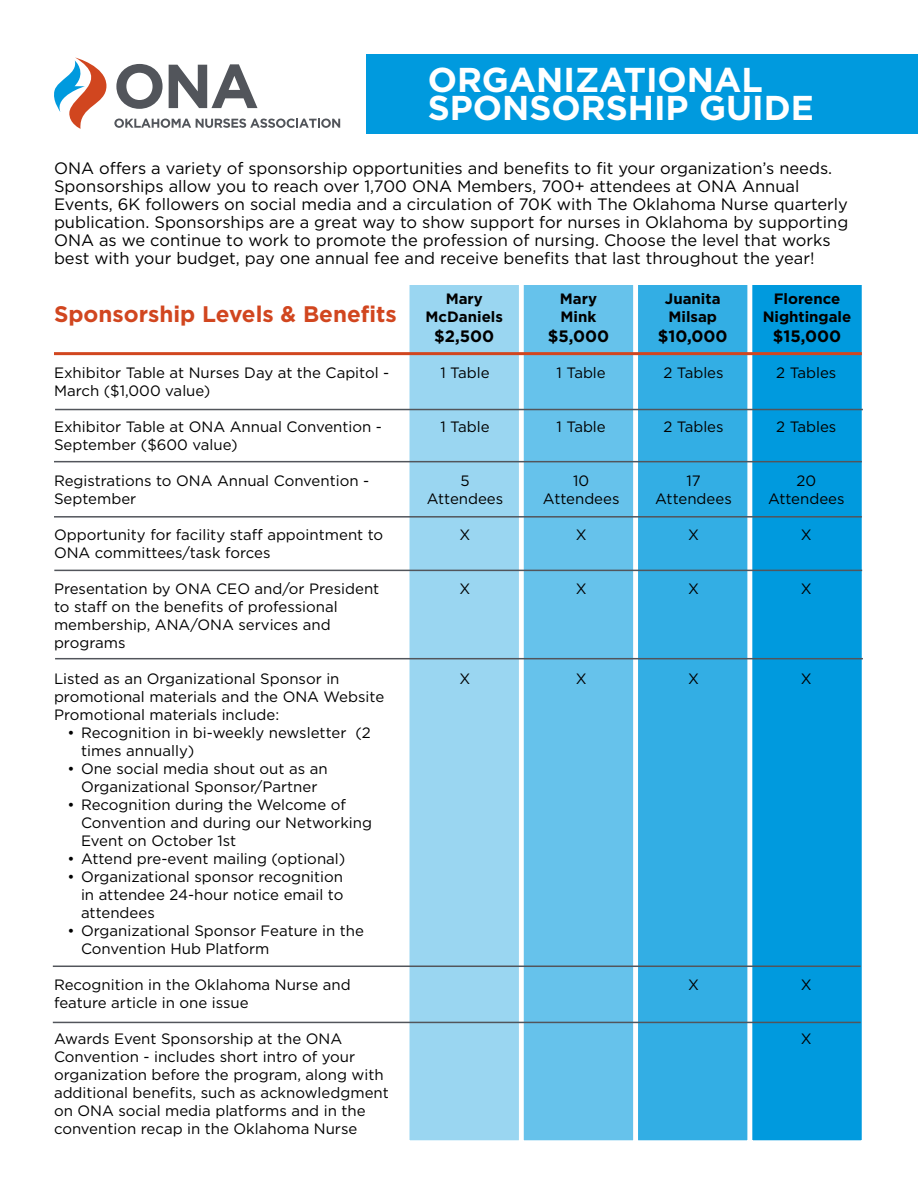
<style>
.page{position:relative;width:918px;height:1188px;background:#fff}
.page>*{position:absolute;margin:0;border:0;box-sizing:border-box;transform-origin:0 0}
.t1{font:700 34.5px/28.5px "Gotham";color:#fff}
.t2{font:700 22.5px "Gotham";color:#d1461f}
.t3{font:16.5px/18px "Gotham";color:#000}
.t4{font:700 16.5px "Gotham";color:#000}
.t5{font:15px/18px "Gotham";color:#000}
.t6{font:700 15px/18px "Gotham";color:#000;text-align:center}
</style>
<div class="page">
<div style="left:366px;top:54px;width:552px;height:80px;background:#009ade"></div>
<svg style="left:54px;top:58px;width:286px;height:71px"></svg>
<div style="left:405px;top:280px;width:118px;height:865px;background:#9ad6f1;border:4px solid #fff"></div>
<div style="left:519px;top:280px;width:119px;height:865px;background:#66c2eb;border:4px solid #fff"></div>
<div style="left:634px;top:280px;width:118px;height:865px;background:#33aee4;border:4px solid #fff"></div>
<div style="left:748px;top:280px;width:118px;height:865px;background:#009ade;border:4px solid #fff"></div>
<hr style="left:54px;top:352px;width:808px;height:3px;background:#d1461f">
<hr style="left:55px;top:409px;width:808px;height:1px;background:#52555b">
<hr style="left:54px;top:461px;width:808px;height:1px;background:#52555b">
<hr style="left:54px;top:516px;width:808px;height:2px;background:#52555b">
<hr style="left:54px;top:570px;width:808px;height:1px;background:#52555b">
<hr style="left:53px;top:1022px;width:808px;height:1px;background:#52555b">
<hr style="left:53px;top:966px;width:808px;height:1px;background:#52555b">
<hr style="left:55px;top:658px;width:808px;height:1px;background:#52555b">
<h1 class="t1" style="left:428px;top:65px;width:388px">ORGANIZATIONAL<br>SPONSORSHIP GUIDE</h1>
<p class="t3" style="left:54px;top:158px;width:796px">ONA offers a variety of sponsorship opportunities and benefits to fit your organization’s needs.<br>Sponsorships allow you to reach over 1,700 ONA Members, 700+ attendees at ONA Annual Events, 6K followers on social media and a circulation of 70K with The Oklahoma Nurse quarterly publication. Sponsorships are a great way to show support for nurses in Oklahoma by supporting ONA as we continue to work to promote the profession of nursing. Choose the level that works best with your budget, pay one annual fee and receive benefits that last throughout the year!</p>
<h2 class="t2" style="left:54px;top:299px;width:344px">Sponsorship Levels &amp; Benefits</h2>
<p class="t6" style="left:426px;top:290px;width:79px">Mary<br>McDaniels</p>
<p class="t4" style="left:434px;top:325px;width:62px">$2,500</p>
<p class="t6" style="left:560px;top:289px;width:39px;text-align:left">Mary<br>Mink</p>
<p class="t4" style="left:548px;top:325px;width:63px">$5,000</p>
<p class="t6" style="left:665px;top:290px;width:57px;text-align:left">Juanita<br>Milsap</p>
<p class="t4" style="left:658px;top:325px;width:71px">$10,000</p>
<p class="t6" style="left:763px;top:290px;width:90px">Florence<br>Nightingale</p>
<p class="t4" style="left:773px;top:325px;width:70px">$15,000</p>
<p class="t5" style="left:54px;top:363px;width:337px">Exhibitor Table at Nurses Day at the Capitol -<br>March ($1,000 value)</p>
<p class="t5" style="left:54px;top:417px;width:330px">Exhibitor Table at ONA Annual Convention -<br>September ($600 value)</p>
<p class="t5" style="left:54px;top:471px;width:317px">Registrations to ONA Annual Convention -<br>September</p>
<p class="t5" style="left:54px;top:525px;width:331px">Opportunity for facility staff appointment to<br>ONA committees/task forces</p>
<p class="t5" style="left:54px;top:579px;width:327px">Presentation by ONA CEO and/or President to staff on the benefits of professional membership, ANA/ONA services and programs</p>
<p class="t5" style="left:54px;top:669px;width:332px">Listed as an Organizational Sponsor in promotional materials and the ONA Website<br>Promotional materials include:</p>
<p class="t5" style="left:81px;top:723px;width:291px;text-indent:-14px">• Recognition in bi-weekly newsletter (2 times annually)</p>
<p class="t5" style="left:68px;top:759px;width:262px;text-align:center">• One social media shout out as an<br>Organizational Sponsor/Partner</p>
<p class="t5" style="left:81px;top:795px;width:293px;text-indent:-14px">• Recognition during the Welcome of<br>Convention and during our Networking<br>Event on October 1st</p>
<p class="t5" style="left:68px;top:849px;width:279px">• Attend pre-event mailing (optional)</p>
<p class="t5" style="left:81px;top:867px;width:264px;text-align:justify;text-indent:-14px">• Organizational sponsor recognition in attendee 24-hour notice email to attendees</p>
<p class="t5" style="left:81px;top:921px;width:284px;text-indent:-14px">• Organizational Sponsor Feature in the<br>Convention Hub Platform</p>
<p class="t5" style="left:54px;top:975px;width:298px">Recognition in the Oklahoma Nurse and feature article in one issue</p>
<p class="t5" style="left:54px;top:1029px;width:336px">Awards Event Sponsorship at the ONA Convention - includes short intro of your organization before the program, along with additional benefits, such as acknowledgment on ONA social media platforms and in the convention recap in the Oklahoma Nurse</p>
<p class="t5" style="left:440px;top:363px;width:51px">1 Table</p>
<p class="t5" style="left:440px;top:417px;width:51px">1 Table</p>
<p class="t5" style="left:427px;top:471px;width:78px;text-align:center">5<br>Attendees</p>
<p class="t5" style="left:460px;top:525px;width:12px">X</p>
<p class="t5" style="left:460px;top:579px;width:12px">X</p>
<p class="t5" style="left:460px;top:669px;width:12px">X</p>
<p class="t5" style="left:557px;top:363px;width:51px">1 Table</p>
<p class="t5" style="left:663px;top:363px;width:62px">2 Tables</p>
<p class="t5" style="left:776px;top:363px;width:62px">2 Tables</p>
<p class="t5" style="left:557px;top:417px;width:51px">1 Table</p>
<p class="t5" style="left:663px;top:417px;width:62px">2 Tables</p>
<p class="t5" style="left:776px;top:417px;width:62px">2 Tables</p>
<p class="t5" style="left:543px;top:471px;width:78px;text-align:center">10<br>Attendees</p>
<p class="t5" style="left:576px;top:525px;width:12px">X</p>
<p class="t5" style="left:655px;top:471px;width:78px;text-align:center">17<br>Attendees</p>
<p class="t5" style="left:688px;top:525px;width:12px">X</p>
<p class="t5" style="left:768px;top:471px;width:78px;text-align:center">20<br>Attendees</p>
<p class="t5" style="left:801px;top:525px;width:12px">X</p>
<p class="t5" style="left:576px;top:579px;width:12px">X</p>
<p class="t5" style="left:688px;top:579px;width:12px">X</p>
<p class="t5" style="left:801px;top:579px;width:12px">X</p>
<p class="t5" style="left:576px;top:669px;width:12px">X</p>
<p class="t5" style="left:688px;top:669px;width:12px">X</p>
<p class="t5" style="left:801px;top:669px;width:12px">X</p>
<p class="t5" style="left:688px;top:975px;width:12px">X</p>
<p class="t5" style="left:801px;top:975px;width:12px">X</p>
<p class="t5" style="left:801px;top:1029px;width:12px">X</p>
</div>
